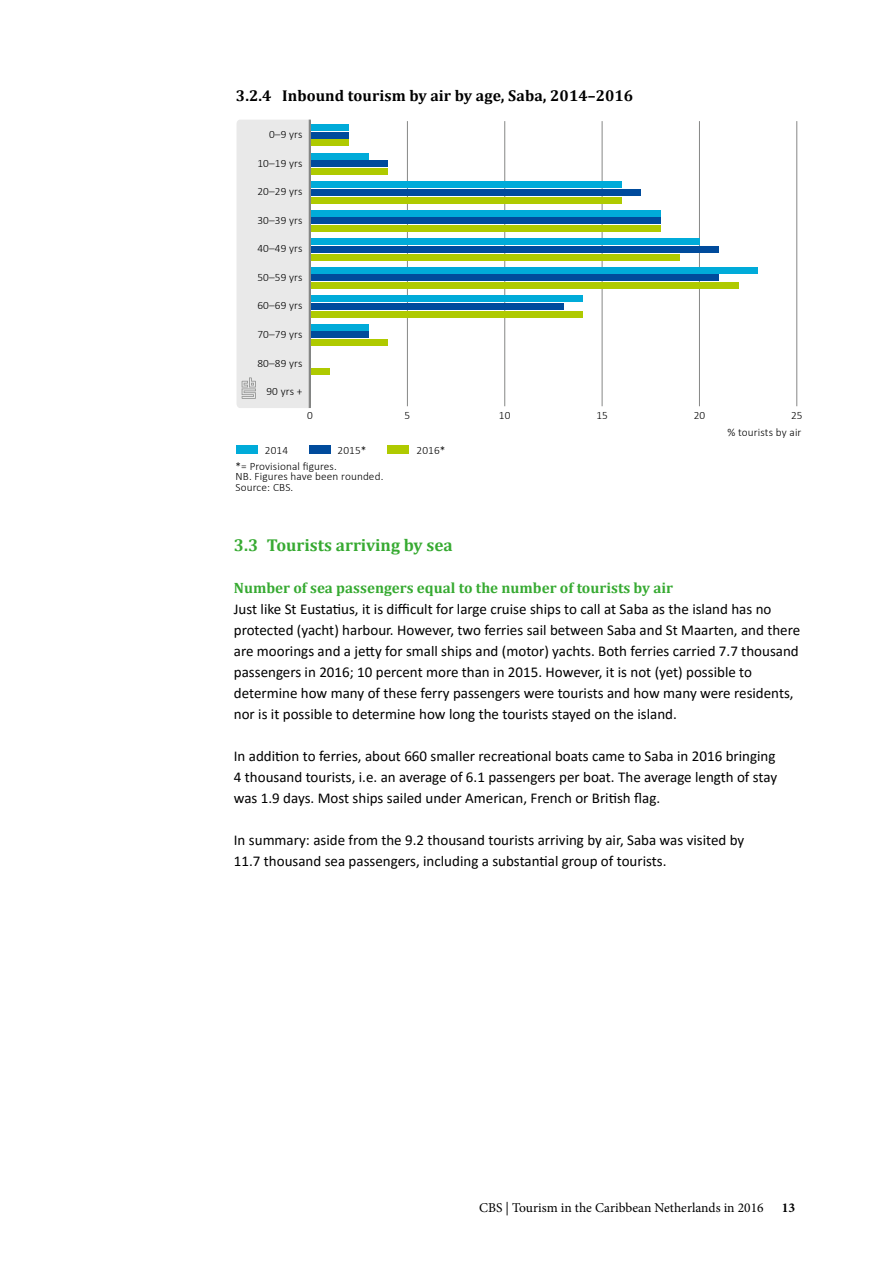
<style>
.page{position:relative;width:893px;height:1263px;background:#fff}
.page>*{position:absolute;margin:0;border:0;box-sizing:border-box;transform-origin:0 0}
.t1{font:700 17.25px "Cambria";color:#37aa32}
.t2{font:700 15.75px "Cambria";letter-spacing:.005em;color:#000}
.t3{font:15px/21px "Calibri";color:#000}
.t4{font:700 15px "Cambria";color:#37aa32}
.t5{font:13.5px "Minion Pro";color:#000}
.t6{font:700 13.5px "Minion Pro";color:#000}
.t7{font:300 11.25px/10.5px "Calibri";letter-spacing:.01em;color:#000}
</style>
<div class="page">
<div style="left:236px;top:445px;width:22px;height:9px;background:#00abd9"></div>
<div style="left:309px;top:445px;width:21px;height:9px;background:#004b9c"></div>
<div style="left:387px;top:445px;width:21px;height:9px;background:#afca00"></div>
<div style="left:237px;top:120px;width:72px;height:288px;background:#e9e9e9"></div>
<hr style="left:407px;top:121px;width:1px;height:285px;background:#868786">
<hr style="left:504px;top:121px;width:1px;height:285px;background:#868786">
<hr style="left:602px;top:121px;width:1px;height:285px;background:#868786">
<hr style="left:699px;top:121px;width:1px;height:285px;background:#868786">
<hr style="left:796px;top:121px;width:1px;height:285px;background:#868786">
<div style="left:310px;top:140px;width:39px;height:6px;background:#afca00"></div>
<div style="left:310px;top:168px;width:78px;height:7px;background:#afca00"></div>
<div style="left:310px;top:197px;width:312px;height:6px;background:#afca00"></div>
<div style="left:310px;top:225px;width:350px;height:7px;background:#afca00"></div>
<div style="left:310px;top:254px;width:370px;height:6px;background:#afca00"></div>
<div style="left:310px;top:282px;width:428px;height:7px;background:#afca00"></div>
<div style="left:310px;top:311px;width:273px;height:6px;background:#afca00"></div>
<div style="left:310px;top:339px;width:78px;height:7px;background:#afca00"></div>
<div style="left:310px;top:368px;width:20px;height:6px;background:#afca00"></div>
<div style="left:310px;top:132px;width:39px;height:6px;background:#004b9c"></div>
<div style="left:310px;top:161px;width:78px;height:6px;background:#004b9c"></div>
<div style="left:310px;top:189px;width:331px;height:6px;background:#004b9c"></div>
<div style="left:310px;top:218px;width:350px;height:6px;background:#004b9c"></div>
<div style="left:310px;top:246px;width:409px;height:6px;background:#004b9c"></div>
<div style="left:310px;top:275px;width:409px;height:6px;background:#004b9c"></div>
<div style="left:310px;top:303px;width:253px;height:6px;background:#004b9c"></div>
<div style="left:310px;top:332px;width:58px;height:6px;background:#004b9c"></div>
<div style="left:310px;top:125px;width:39px;height:6px;background:#00abd9"></div>
<div style="left:310px;top:153px;width:58px;height:6px;background:#00abd9"></div>
<div style="left:310px;top:182px;width:312px;height:6px;background:#00abd9"></div>
<div style="left:310px;top:210px;width:350px;height:6px;background:#00abd9"></div>
<div style="left:310px;top:239px;width:389px;height:6px;background:#00abd9"></div>
<div style="left:310px;top:267px;width:448px;height:6px;background:#00abd9"></div>
<div style="left:310px;top:296px;width:273px;height:6px;background:#00abd9"></div>
<div style="left:310px;top:324px;width:58px;height:6px;background:#00abd9"></div>
<hr style="left:309px;top:120px;width:2px;height:288px;background:#868786">
<p class="t2" style="left:236px;top:86px;width:399px">3.2.4 Inbound tourism by air by age, Saba, 2014–2016</p>
<p class="t7" style="left:269px;top:129px;width:35px">0–9 yrs</p>
<p class="t7" style="left:257px;top:158px;width:47px">10–19 yrs</p>
<p class="t7" style="left:257px;top:186px;width:47px">20–29 yrs</p>
<p class="t7" style="left:257px;top:215px;width:47px">30–39 yrs</p>
<p class="t7" style="left:257px;top:243px;width:47px">40–49 yrs</p>
<p class="t7" style="left:257px;top:272px;width:47px">50–59 yrs</p>
<p class="t7" style="left:257px;top:300px;width:47px">60–69 yrs</p>
<p class="t7" style="left:257px;top:329px;width:47px">70–79 yrs</p>
<p class="t7" style="left:257px;top:357px;width:47px">80–89 yrs</p>
<p class="t7" style="left:266px;top:386px;width:38px">90 yrs +</p>
<p class="t7" style="left:307px;top:410px;width:7px">0</p>
<p class="t7" style="left:405px;top:410px;width:7px">5</p>
<p class="t7" style="left:499px;top:410px;width:13px">10</p>
<p class="t7" style="left:596px;top:410px;width:13px">15</p>
<p class="t7" style="left:694px;top:410px;width:13px">20</p>
<p class="t7" style="left:791px;top:410px;width:13px">25</p>
<p class="t7" style="left:265px;top:445px;width:25px">2014</p>
<p class="t7" style="left:338px;top:445px;width:30px">2015*</p>
<p class="t7" style="left:417px;top:445px;width:30px">2016*</p>
<p class="t7" style="left:236px;top:461px;width:149px">*= Provisional figures.<br>NB. Figures have been rounded.<br>Source: CBS.</p>
<p class="t7" style="left:727px;top:427px;width:76px">% tourists by air</p>
<p class="t1" style="left:234px;top:535px;width:220px">3.3 Tourists arriving by sea</p>
<p class="t4" style="left:234px;top:579px;width:441px">Number of sea passengers equal to the number of tourists by air</p>
<p class="t3" style="left:234px;top:598px;width:568px">Just like St Eustatius, it is difficult for large cruise ships to call at Saba as the island has no protected (yacht) harbour. However, two ferries sail between Saba and St Maarten, and there are moorings and a jetty for small ships and (motor) yachts. Both ferries carried 7.7 thousand passengers in 2016; 10 percent more than in 2015. However, it is not (yet) possible to determine how many of these ferry passengers were tourists and how many were residents, nor is it possible to determine how long the tourists stayed on the island.</p>
<p class="t3" style="left:234px;top:745px;width:545px;text-align:justify">In addition to ferries, about 660 smaller recreational boats came to Saba in 2016 bringing 4 thousand tourists, i.e. an average of 6.1 passengers per boat. The average length of stay was 1.9 days. Most ships sailed under American, French or British flag.</p>
<p class="t3" style="left:234px;top:829px;width:512px">In summary: aside from the 9.2 thousand tourists arriving by air, Saba was visited by<br>11.7 thousand sea passengers, including a substantial group of tourists.</p>
<p class="t5" style="left:479px;top:1198px;width:286px">CBS | Tourism in the Caribbean Netherlands in 2016</p>
<p class="t6" style="left:782px;top:1198px;width:15px">13</p>
</div>
